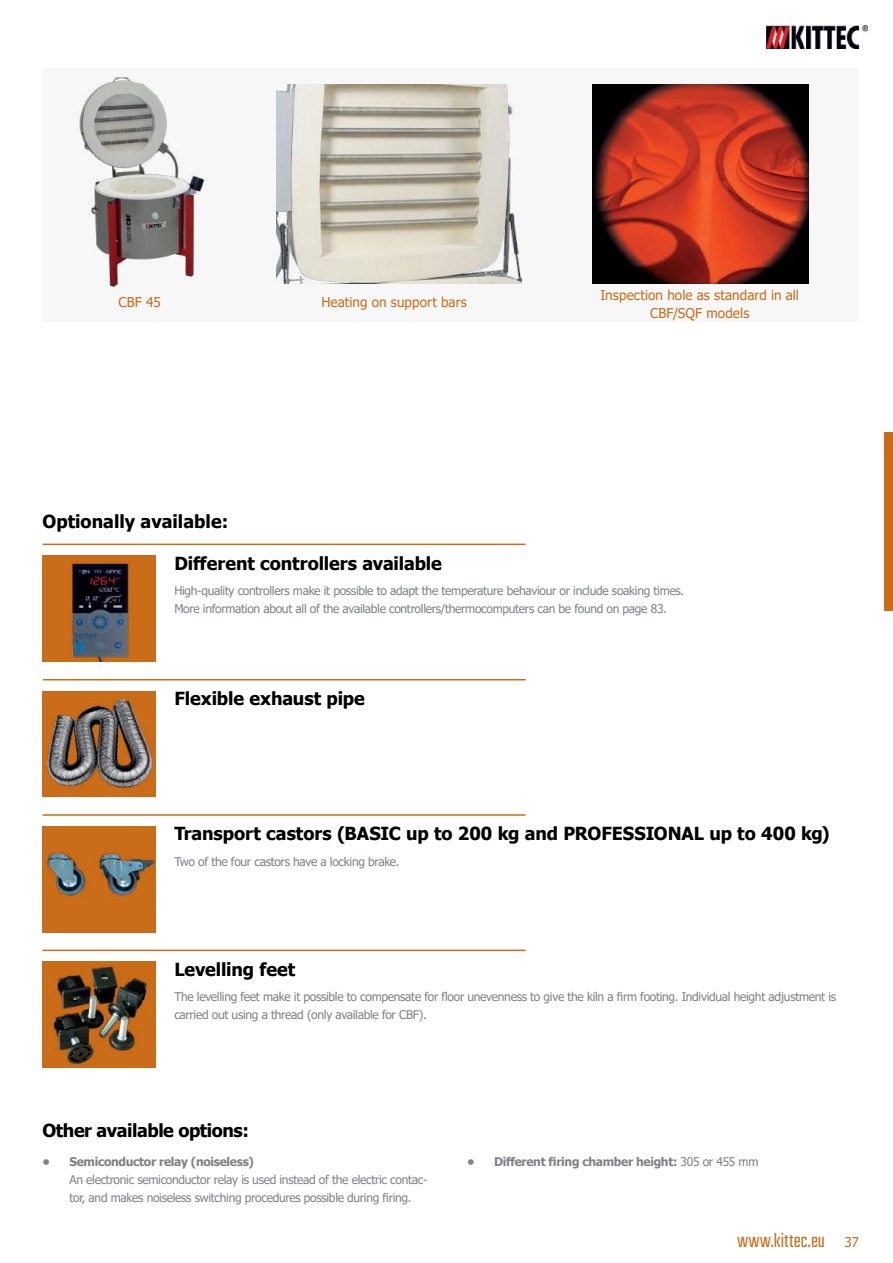
<style>
.page{position:relative;width:893px;height:1263px;background:#fff}
.page>*{position:absolute;margin:0;border:0;box-sizing:border-box;transform-origin:0 0}
.t1{font:300 21px "Teko";letter-spacing:.015em;color:#ca6c18}
.t2{font:700 18px "Tahoma";letter-spacing:-.005em;color:#000}
.t3{font:700 18px "Tahoma";letter-spacing:-.025em;color:#000}
.t4{font:13.5px/18px "Tahoma";letter-spacing:.005em;color:#ca6c18;text-align:center}
.t5{font:12px/18px "Tahoma";letter-spacing:-.025em;color:#808285}
.t6{font:700 12px "Tahoma";letter-spacing:-.025em;color:#808285}
.s1{font-weight:400}
.s2{font-family:"Tahoma";font-weight:400;font-size:13.5px}
</style>
<div class="page">
<img style="left:767px;top:25px;width:101px;height:24px">
<div style="left:884px;top:432px;width:9px;height:179px;background:#ca6c18"></div>
<div style="left:43px;top:68px;width:816px;height:254px;background:#f7f7f7"></div>
<img style="left:276px;top:85px;width:245px;height:199px">
<img style="left:592px;top:85px;width:216px;height:199px">
<img style="left:79px;top:78px;width:127px;height:210px">
<hr style="left:43px;top:544px;width:483px;height:1px;background:#ca6c18">
<img style="left:43px;top:556px;width:113px;height:106px">
<hr style="left:43px;top:679px;width:483px;height:1px;background:#ca6c18">
<div style="left:43px;top:691px;width:113px;height:106px;background:#ca6c18"></div>
<img style="left:47px;top:699px;width:106px;height:89px">
<hr style="left:43px;top:950px;width:483px;height:1px;background:#ca6c18">
<div style="left:43px;top:962px;width:113px;height:106px;background:#ca6c18"></div>
<img style="left:53px;top:966px;width:94px;height:98px">
<hr style="left:43px;top:814px;width:483px;height:2px;background:#ca6c18">
<img style="left:43px;top:826px;width:113px;height:106px">
<p class="t4" style="left:118px;top:294px;width:44px">CBF 45</p>
<p class="t4" style="left:321px;top:294px;width:147px">Heating on support bars</p>
<p class="t4" style="left:600px;top:287px;width:200px">Inspection hole as standard in all<br>CBF/SQF models</p>
<h2 class="t2" style="left:43px;top:508px;width:187px">Optionally available:</h2>
<h2 class="t2" style="left:174px;top:550px;width:269px">Different controllers available</h2>
<p class="t5" style="left:174px;top:582px;width:511px">High-quality controllers make it possible to adapt the temperature behaviour or include soaking times.<br>More information about all of the available controllers/thermocomputers can be found on page 83.</p>
<h2 class="t2" style="left:175px;top:686px;width:192px">Flexible exhaust pipe</h2>
<h2 class="t2" style="left:174px;top:821px;width:657px">Transport castors (BASIC up to 200 kg and PROFESSIONAL up to 400 kg)</h2>
<p class="t5" style="left:174px;top:853px;width:227px">Two of the four castors have a locking brake.</p>
<h2 class="t2" style="left:174px;top:956px;width:123px">Levelling feet</h2>
<p class="t5" style="left:174px;top:988px;width:663px">The levelling feet make it possible to compensate for floor unevenness to give the kiln a firm footing. Individual height adjustment is carried out using a thread (only available for CBF).</p>
<h2 class="t3" style="left:43px;top:1118px;width:208px">Other available options:</h2>
<p class="t6" style="left:43px;top:1154px;width:213px">• Semiconductor relay (noiseless)</p>
<p class="t5" style="left:70px;top:1172px;width:359px">An electronic semiconductor relay is used instead of the electric contac&shy;tor, and makes noiseless switching procedures possible during firing.</p>
<p class="t6" style="left:467px;top:1154px;width:293px">• Different firing chamber height: <span class="s1">305 or 455 mm</span></p>
<h1 class="t1" style="left:737px;top:1229px;width:123px">www.kittec.eu <span class="s2">37</span></h1>
</div>
